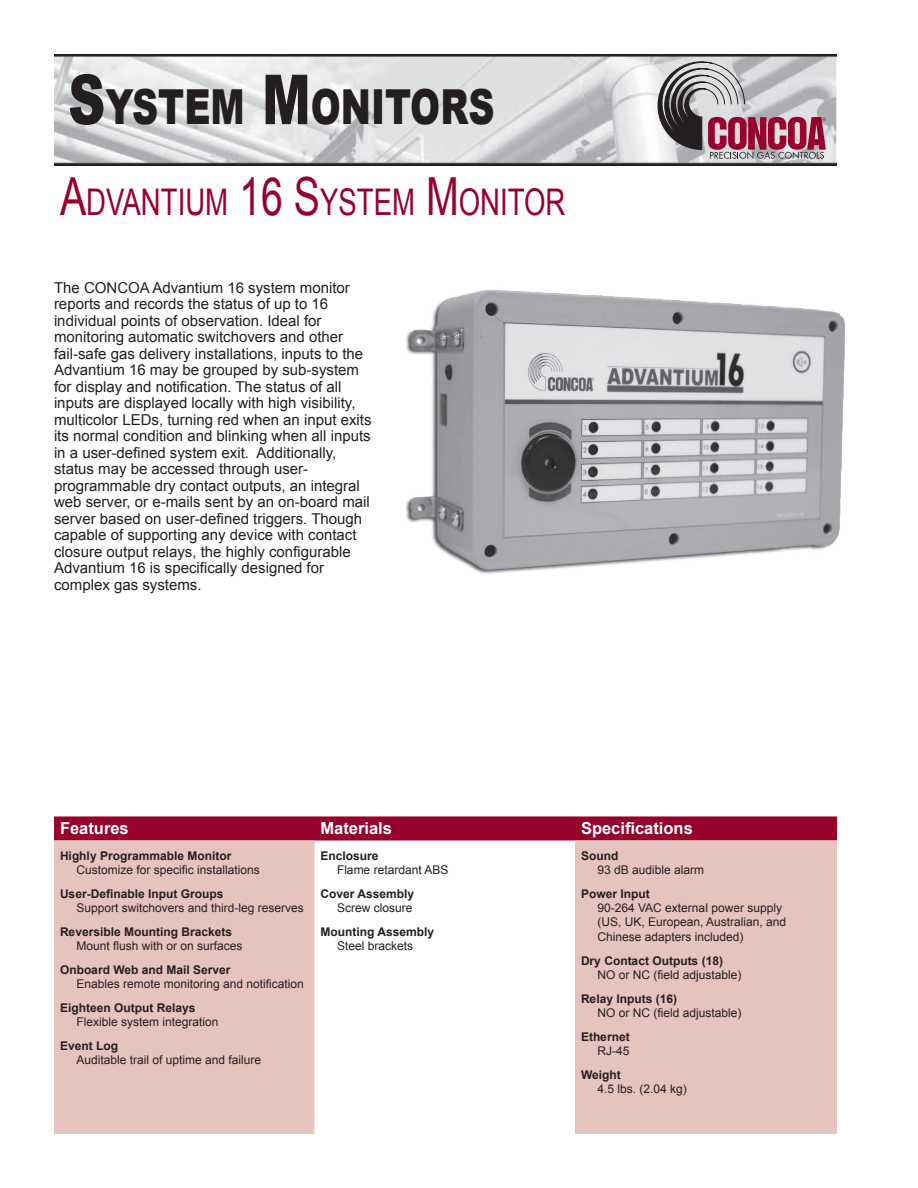
<style>
.page{position:relative;width:918px;height:1188px;background:#fff}
.page>*{position:absolute;margin:0;border:0;box-sizing:border-box;transform-origin:0 0}
.Master_Page_Titles{font:900 48.3px "Arial";color:#231f20;scale:.75 1}
.Big_Title{font:36.75px "Arial";color:#98012d;scale:.75 1}
.t1{font:700 16.5px "Arial";color:#fff}
.Product_Details_Para{font:15px/16.5px "Arial";color:#231f20}
.Item_Tabs{font:12px/14.4px "Arial";color:#231f20}
.t2{font:700 12px "Arial";color:#231f20}
.s1{font-size:69px}
.s2{font-size:52.5px}
</style>
<div class="page">
<img style="left:54px;top:54px;width:783px;height:112px">
<svg style="left:658px;top:62px;width:168px;height:97px;background:#ab939c"></svg>
<img style="left:406px;top:290px;width:439px;height:284px">
<div style="left:54px;top:816px;width:783px;height:24px;background:#98012d"></div>
<svg style="left:54px;top:840px;width:783px;height:294px;fill:#e7c3be"></svg>
<p class="Master_Page_Titles" style="left:68px;top:72px;width:570px"><span class="s1">S</span>YSTEM <span class="s1">M</span>ONITORS</p>
<p class="Big_Title" style="left:60px;top:178px;width:675px"><span class="s2">A</span>DVANTIUM <span class="s2">16 S</span>YSTEM <span class="s2">M</span>ONITOR</p>
<p class="Product_Details_Para" style="left:54px;top:280px;width:319px">The CONCOA Advantium 16 system monitor reports and records the status of up to 16 individual points of observation. Ideal for monitoring automatic switchovers and other fail-safe gas delivery installations, inputs to the Advantium 16 may be grouped by sub-system for display and notification. The status of all inputs are displayed locally with high visibility, multicolor LEDs, turning red when an input exits its normal condition and blinking when all inputs in a user-defined system exit. Additionally, status may be accessed through user&shy;programmable dry contact outputs, an integral web server, or e-mails sent by an on-board mail server based on user-defined triggers. Though capable of supporting any device with contact closure output relays, the highly configurable Advantium 16 is specifically designed for complex gas systems.</p>
<p class="t1" style="left:60px;top:818px;width:70px">Features</p>
<p class="t1" style="left:321px;top:818px;width:73px">Materials</p>
<p class="t1" style="left:581px;top:818px;width:113px">Specifications</p>
<p class="t2" style="left:60px;top:847px;width:173px">Highly Programmable Monitor</p>
<p class="Item_Tabs" style="left:77px;top:863px;width:185px">Customize for specific installations</p>
<p class="t2" style="left:60px;top:885px;width:165px">User-Definable Input Groups</p>
<p class="Item_Tabs" style="left:77px;top:901px;width:229px">Support switchovers and third-leg reserves</p>
<p class="t2" style="left:60px;top:924px;width:174px">Reversible Mounting Brackets</p>
<p class="Item_Tabs" style="left:77px;top:939px;width:168px">Mount flush with or on surfaces</p>
<p class="t2" style="left:60px;top:962px;width:172px">Onboard Web and Mail Server</p>
<p class="Item_Tabs" style="left:77px;top:977px;width:229px">Enables remote monitoring and notification</p>
<p class="t2" style="left:60px;top:1000px;width:137px">Eighteen Output Relays</p>
<p class="Item_Tabs" style="left:77px;top:1015px;width:144px">Flexible system integration</p>
<p class="t2" style="left:60px;top:1038px;width:60px">Event Log</p>
<p class="Item_Tabs" style="left:77px;top:1053px;width:186px">Auditable trail of uptime and failure</p>
<p class="t2" style="left:581px;top:847px;width:39px">Sound</p>
<p class="Item_Tabs" style="left:598px;top:863px;width:108px">93 dB audible alarm</p>
<p class="t2" style="left:581px;top:885px;width:70px">Power Input</p>
<p class="Item_Tabs" style="left:598px;top:901px;width:190px">90-264 VAC external power supply (US, UK, European, Australian, and<br>Chinese adapters included)</p>
<p class="t2" style="left:581px;top:952px;width:144px">Dry Contact Outputs (18)</p>
<p class="Item_Tabs" style="left:598px;top:968px;width:146px">NO or NC (field adjustable)</p>
<p class="t2" style="left:581px;top:990px;width:98px">Relay Inputs (16)</p>
<p class="Item_Tabs" style="left:598px;top:1006px;width:146px">NO or NC (field adjustable)</p>
<p class="t2" style="left:581px;top:1029px;width:50px">Ethernet</p>
<p class="Item_Tabs" style="left:598px;top:1044px;width:34px">RJ-45</p>
<p class="t2" style="left:581px;top:1067px;width:41px">Weight</p>
<p class="Item_Tabs" style="left:598px;top:1082px;width:91px">4.5 lbs. (2.04 kg)</p>
<p class="t2" style="left:321px;top:847px;width:60px">Enclosure</p>
<p class="Item_Tabs" style="left:337px;top:863px;width:113px">Flame retardant ABS</p>
<p class="t2" style="left:321px;top:885px;width:95px">Cover Assembly</p>
<p class="Item_Tabs" style="left:337px;top:901px;width:77px">Screw closure</p>
<p class="t2" style="left:321px;top:924px;width:115px">Mounting Assembly</p>
<p class="Item_Tabs" style="left:337px;top:939px;width:78px">Steel brackets</p>
</div>
